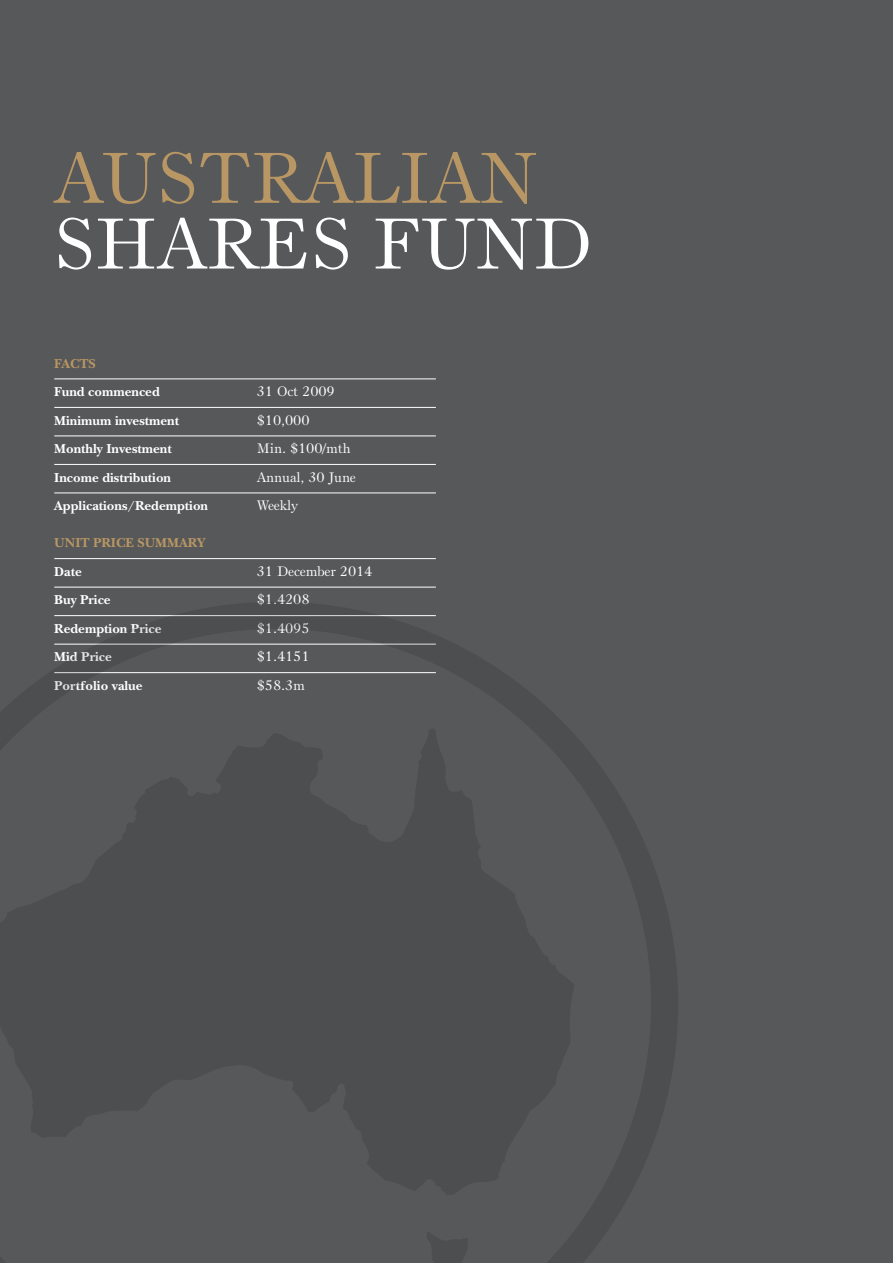
<style>
.page{position:relative;width:893px;height:1263px;background:#57585a}
.page>*{position:absolute;margin:0;border:0;box-sizing:border-box;transform-origin:0 0}
.t1{font:70.65px "Bruce Old Style BT";letter-spacing:-.01em;color:#b99764}
.t2{font:70.65px "Bruce Old Style BT";letter-spacing:-.01em;color:#fff}
.t3{font:700 13.5px "New Baskerville";color:#fff}
.t4{font:13.5px "Bruce Old Style BT";letter-spacing:-.01em;color:#fff}
.t5{font:700 13.5px "New Baskerville";color:#b99764}
</style>
<div class="page">
<hr style="left:54px;top:378px;width:382px;height:1px;background:#fff">
<hr style="left:54px;top:407px;width:382px;height:1px;background:#fff">
<hr style="left:54px;top:435px;width:382px;height:1px;background:#fff">
<hr style="left:54px;top:464px;width:382px;height:1px;background:#fff">
<hr style="left:54px;top:493px;width:382px;height:1px;background:#fff">
<hr style="left:54px;top:558px;width:382px;height:1px;background:#fff">
<hr style="left:54px;top:587px;width:382px;height:1px;background:#fff">
<svg style="left:0;top:602px;width:678px;height:661px"></svg>
<svg style="left:426px;top:1231px;width:43px;height:32px"></svg>
<svg style="left:0;top:728px;width:574px;height:467px;fill:#4d4e4f"></svg>
<h1 class="t1" style="left:53px;top:135px;width:486px">AUSTRALIAN</h1>
<h1 class="t2" style="left:53px;top:201px;width:540px">SHARES FUND</h1>
<p class="t5" style="left:54px;top:355px;width:43px">FACTS</p>
<p class="t3" style="left:54px;top:384px;width:107px">Fund commenced</p>
<p class="t4" style="left:257px;top:383px;width:80px">31 Oct 2009</p>
<p class="t3" style="left:54px;top:412px;width:126px">Minimum investment</p>
<p class="t4" style="left:257px;top:412px;width:54px">$10,000</p>
<p class="t3" style="left:54px;top:441px;width:119px">Monthly Investment</p>
<p class="t4" style="left:257px;top:440px;width:95px">Min. $100/mth</p>
<p class="t3" style="left:54px;top:470px;width:118px">Income distribution</p>
<p class="t4" style="left:257px;top:469px;width:101px">Annual, 30 June</p>
<p class="t3" style="left:54px;top:498px;width:155px">Applications/Redemption</p>
<p class="t4" style="left:257px;top:497px;width:43px">Weekly</p>
<p class="t5" style="left:54px;top:535px;width:153px">UNIT PRICE SUMMARY</p>
<p class="t3" style="left:54px;top:564px;width:29px">Date</p>
<p class="t4" style="left:257px;top:563px;width:117px">31 December 2014</p>
<p class="t3" style="left:54px;top:592px;width:58px">Buy Price</p>
<p class="t4" style="left:257px;top:591px;width:54px">$1.4208</p>
<p class="t3" style="left:54px;top:621px;width:109px">Redemption Price</p>
<p class="t4" style="left:257px;top:620px;width:54px">$1.4095</p>
<p class="t3" style="left:54px;top:649px;width:59px">Mid Price</p>
<p class="t4" style="left:257px;top:648px;width:54px">$1.4151</p>
<p class="t3" style="left:54px;top:678px;width:90px">Portfolio value</p>
<p class="t4" style="left:257px;top:677px;width:50px">$58.3m</p>
</div>
